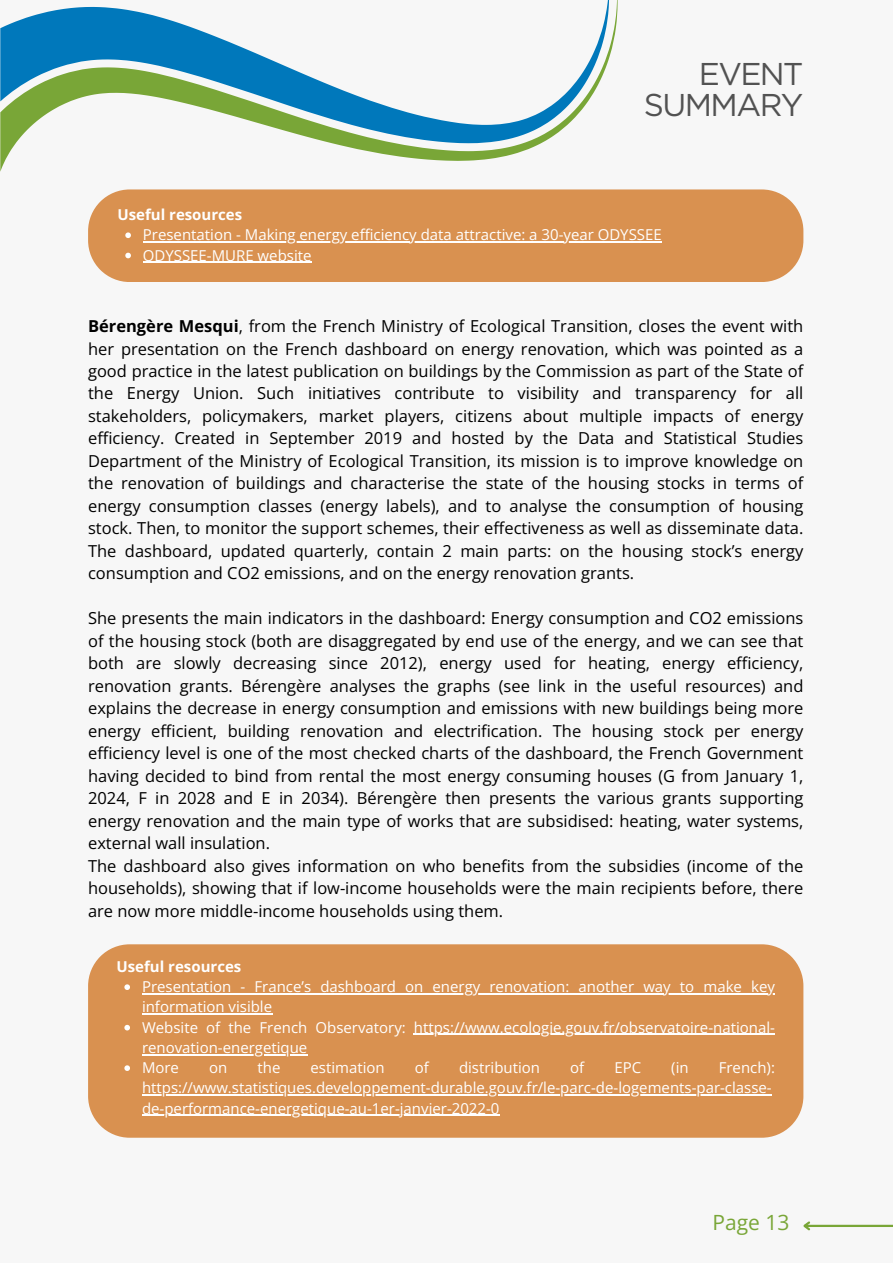
<style>
.page{position:relative;width:893px;height:1264px;background:#fff}
.page>*{position:absolute;margin:0;border:0;box-sizing:border-box;transform-origin:0 0}
.t1{font:31.5px/31.5px "Gotham";letter-spacing:-.05em;color:#525252;text-align:right}
.t2{font:21px "Open Sans";color:#79a637}
.t3{font:16.5px/22.5px "Open Sans";color:#000;text-align:justify}
.t4{font:15px/20.2px "Open Sans";color:#fff}
.t5{font:700 15px "Open Sans";color:#fff}
.s1{font-weight:700}
</style>
<div class="page">
<div style="left:0;top:0;width:892px;height:1262px;background:#f7f7f7"></div>
<hr style="left:804px;top:1224px;width:88px;height:2px;background:#79a637">
<svg style="left:803px;top:1221px;width:9px;height:10px"></svg>
<div style="left:88px;top:189px;width:715px;height:93px;background:#d99150"></div>
<svg style="left:125px;top:232px;width:6px;height:6px"></svg>
<hr style="left:143px;top:241px;width:518px;height:1px;background:#fff">
<svg style="left:125px;top:253px;width:6px;height:5px"></svg>
<hr style="left:143px;top:262px;width:168px;height:1px;background:#fff">
<div style="left:88px;top:944px;width:715px;height:193px;background:#d99150"></div>
<svg style="left:124px;top:984px;width:6px;height:6px"></svg>
<hr style="left:142px;top:993px;width:633px;height:1px;background:#fff">
<hr style="left:142px;top:1013px;width:130px;height:1px;background:#fff">
<svg style="left:124px;top:1024px;width:6px;height:6px"></svg>
<hr style="left:414px;top:1033px;width:361px;height:1px;background:#fff">
<hr style="left:142px;top:1054px;width:165px;height:1px;background:#fff">
<svg style="left:124px;top:1065px;width:6px;height:5px"></svg>
<hr style="left:142px;top:1094px;width:629px;height:1px;background:#fff">
<hr style="left:142px;top:1114px;width:357px;height:1px;background:#fff">
<svg style="left:0;top:0;width:617px;height:172px"></svg>
<p class="t5" style="left:117px;top:204px;width:126px">Useful resources</p>
<p class="t1" style="left:644px;top:58px;width:161px">EVENT<br>SUMMARY</p>
<p class="t4" style="left:143px;top:224px;width:520px">Presentation - Making energy efficiency data attractive: a 30-year ODYSSEE</p>
<p class="t4" style="left:143px;top:245px;width:170px">ODYSSEE-MURE website</p>
<p class="t3" style="left:88px;top:314px;width:716px"><span class="s1">Bérengère Mesqui</span>, from the French Ministry of Ecological Transition, closes the event with her presentation on the French dashboard on energy renovation, which was pointed as a good practice in the latest publication on buildings by the Commission as part of the State of the Energy Union. Such initiatives contribute to visibility and transparency for all stakeholders, policymakers, market players, citizens about multiple impacts of energy efficiency. Created in September 2019 and hosted by the Data and Statistical Studies Department of the Ministry of Ecological Transition, its mission is to improve knowledge on the renovation of buildings and characterise the state of the housing stocks in terms of energy consumption classes (energy labels), and to analyse the consumption of housing stock. Then, to monitor the support schemes, their effectiveness as well as disseminate data.<br>The dashboard, updated quarterly, contain 2 main parts: on the housing stock’s energy consumption and CO2 emissions, and on the energy renovation grants.</p>
<p class="t3" style="left:88px;top:606px;width:716px">She presents the main indicators in the dashboard: Energy consumption and CO2 emissions of the housing stock (both are disaggregated by end use of the energy, and we can see that both are slowly decreasing since 2012), energy used for heating, energy efficiency, renovation grants. Bérengère analyses the graphs (see link in the useful resources) and explains the decrease in energy consumption and emissions with new buildings being more energy efficient, building renovation and electrification. The housing stock per energy efficiency level is one of the most checked charts of the dashboard, the French Government having decided to bind from rental the most energy consuming houses (G from January 1, 2024, F in 2028 and E in 2034). Bérengère then presents the various grants supporting energy renovation and the main type of works that are subsidised: heating, water systems, external wall insulation.</p>
<p class="t3" style="left:88px;top:854px;width:716px">The dashboard also gives information on who benefits from the subsidies (income of the households), showing that if low-income households were the main recipients before, there are now more middle-income households using them.</p>
<p class="t5" style="left:116px;top:956px;width:126px">Useful resources</p>
<p class="t4" style="left:142px;top:976px;width:634px">Presentation - France’s dashboard on energy renovation: another way to make key information visible</p>
<p class="t4" style="left:142px;top:1016px;width:634px">Website of the French Observatory: https://www.ecologie.gouv.fr/observatoire-national&shy;renovation-energetique</p>
<p class="t4" style="left:142px;top:1057px;width:39px">More</p>
<p class="t4" style="left:209px;top:1057px;width:20px">on</p>
<p class="t4" style="left:257px;top:1057px;width:24px">the</p>
<p class="t4" style="left:310px;top:1057px;width:76px">estimation</p>
<p class="t4" style="left:415px;top:1057px;width:16px">of</p>
<p class="t4" style="left:459px;top:1057px;width:83px">distribution</p>
<p class="t4" style="left:570px;top:1057px;width:16px">of</p>
<p class="t4" style="left:614px;top:1057px;width:28px">EPC</p>
<p class="t4" style="left:671px;top:1057px;width:19px">(in</p>
<p class="t4" style="left:142px;top:1057px;width:634px;text-indent:576px">French): https://www.statistiques.developpement-durable.gouv.fr/le-parc-de-logements-par-classe&shy;de-performance-energetique-au-1er-janvier-2022-0</p>
<p class="t2" style="left:712px;top:1207px;width:78px">Page 13</p>
</div>
